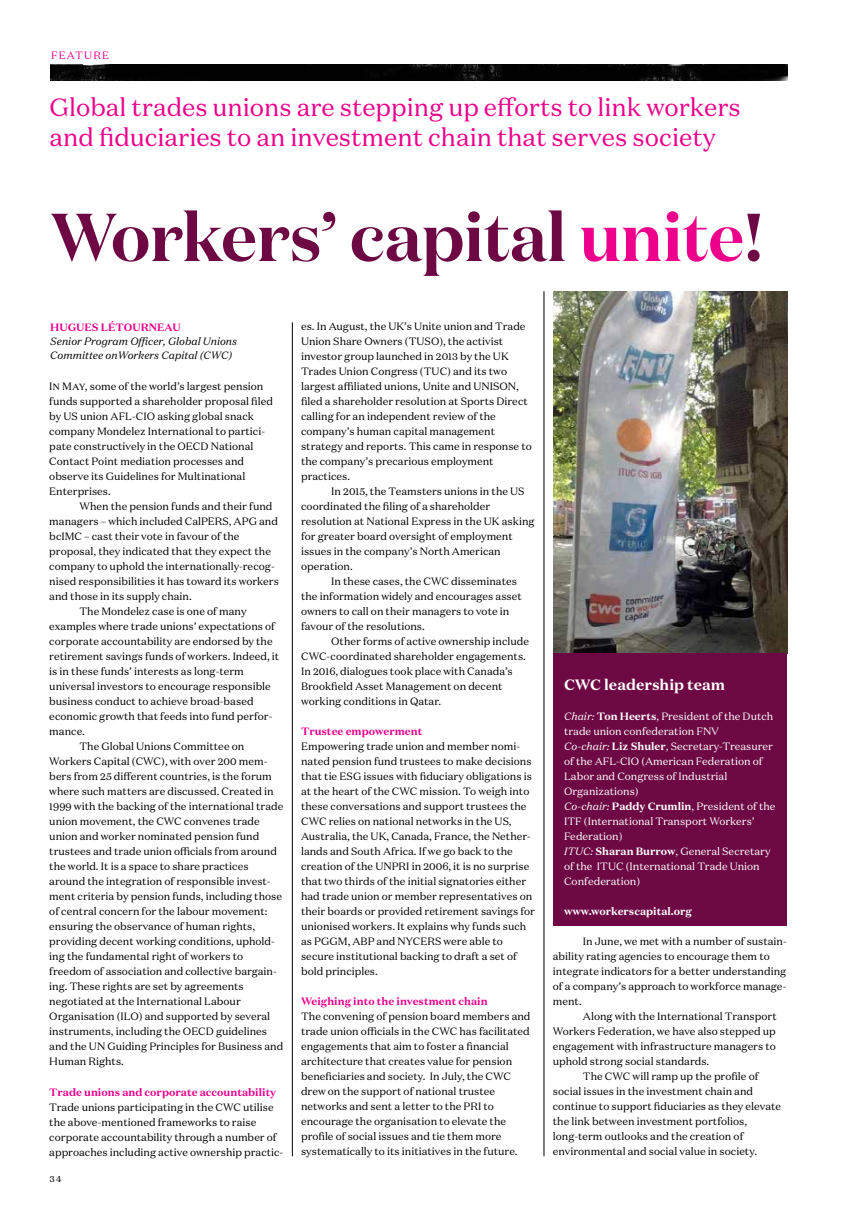
<style>
.page{position:relative;width:851px;height:1205px;background:#fff}
.page>*{position:absolute;margin:0;border:0;box-sizing:border-box;transform-origin:0 0}
.t1{font:600 67.5px "Domaine Display";color:#6d0844}
.t2{font:25px/30px "Domaine Text";color:#ec008c}
.t3{font:700 15px "Domaine Text";color:#fff}
.t4{font:10.62px/15px "Domaine Text";color:#000}
.t5{font:10.62px/15px "Domaine Text";color:#fff}
.t6{font:700 10.62px "Domaine Text";color:#ec008c}
.t7{font:italic 10.62px/14.4px "Domaine Text";color:#000}
.t8{font:700 10.62px "Domaine Text";color:#fff}
.t9{font:10.62px "Domaine Text";letter-spacing:.1em;color:#ec008c}
.t10{font:10px "Domaine Text";color:#000}
.s1{color:#ec008c}
.s2{font-style:italic}
.s3{font-weight:700}
</style>
<div class="page">
<img style="left:50px;top:64px;width:737px;height:17px">
<hr style="left:292px;top:322px;width:1px;height:834px;background:#000">
<hr style="left:543px;top:291px;width:1px;height:865px;background:#000">
<img style="left:553px;top:291px;width:234px;height:362px">
<div style="left:553px;top:653px;width:234px;height:273px;background:#6d0844"></div>
<p class="t9" style="left:51px;top:49px;width:59px">FEATURE</p>
<h2 class="t2" style="left:50px;top:92px;width:692px">Global trades unions are stepping up efforts to link workers and fiduciaries to an investment chain that serves society</h2>
<h1 class="t1" style="left:51px;top:194px;width:713px">Workers’ capital <span class="s1">unite</span>!</h1>
<p class="t6" style="left:50px;top:320px;width:132px">HUGUES LÉTOURNEAU</p>
<p class="t7" style="left:50px;top:334px;width:188px">Senior Program Officer, Global Unions<br>Committee onWorkers Capital (CWC)</p>
<p class="t4" style="left:49px;top:379px;width:225px">In May, some of the world’s largest pension funds supported a shareholder proposal filed by US union AFL-CIO asking global snack company Mondelez International to partici&shy;pate constructively in the OECD National Contact Point mediation processes and observe its Guidelines for Multinational Enterprises.</p>
<p class="t4" style="left:79px;top:499px;width:194px">When the pension funds and their fund</p>
<p class="t4" style="left:49px;top:514px;width:230px">managers – which included CalPERS, APG and</p>
<p class="t4" style="left:49px;top:529px;width:192px">bcIMC – cast their vote in favour of the</p>
<p class="t4" style="left:49px;top:544px;width:223px">proposal, they indicated that they expect the</p>
<p class="t4" style="left:49px;top:559px;width:227px">company to uphold the internationally-recog-</p>
<p class="t4" style="left:49px;top:574px;width:231px">nised responsibilities it has toward its workers</p>
<p class="t4" style="left:49px;top:589px;width:144px">and those in its supply chain.</p>
<p class="t4" style="left:79px;top:604px;width:168px">The Mondelez case is one of many</p>
<p class="t4" style="left:49px;top:619px;width:227px">examples where trade unions’ expectations of</p>
<p class="t4" style="left:49px;top:634px;width:225px">corporate accountability are endorsed by the</p>
<p class="t4" style="left:49px;top:649px;width:231px">retirement savings funds of workers. Indeed, it</p>
<p class="t4" style="left:49px;top:664px;width:196px">is in these funds’ interests as long-term</p>
<p class="t4" style="left:49px;top:679px;width:223px">universal investors to encourage responsible</p>
<p class="t4" style="left:49px;top:694px;width:206px">business conduct to achieve broad-based</p>
<p class="t4" style="left:49px;top:709px;width:224px">economic growth that feeds into fund perfor-</p>
<p class="t4" style="left:49px;top:724px;width:37px">mance.</p>
<p class="t4" style="left:79px;top:739px;width:166px">The Global Unions Committee on</p>
<p class="t4" style="left:49px;top:754px;width:219px">Workers Capital (CWC), with over 200 mem-</p>
<p class="t4" style="left:49px;top:769px;width:224px">bers from 25 different countries, is the forum</p>
<p class="t4" style="left:49px;top:784px;width:226px">where such matters are discussed. Created in</p>
<p class="t4" style="left:49px;top:799px;width:235px">1999 with the backing of the international trade</p>
<p class="t4" style="left:49px;top:814px;width:212px">union movement, the CWC convenes trade</p>
<p class="t4" style="left:49px;top:829px;width:211px">union and worker nominated pension fund</p>
<p class="t4" style="left:49px;top:844px;width:229px">trustees and trade union officials from around</p>
<p class="t4" style="left:49px;top:859px;width:201px">the world. It is a space to share practices</p>
<p class="t4" style="left:49px;top:874px;width:223px">around the integration of responsible invest-</p>
<p class="t4" style="left:49px;top:889px;width:234px">ment criteria by pension funds, including those</p>
<p class="t4" style="left:49px;top:904px;width:220px">of central concern for the labour movement:</p>
<p class="t4" style="left:49px;top:919px;width:207px">ensuring the observance of human rights,</p>
<p class="t4" style="left:49px;top:934px;width:227px">providing decent working conditions, uphold-</p>
<p class="t4" style="left:49px;top:949px;width:195px">ing the fundamental right of workers to</p>
<p class="t4" style="left:49px;top:964px;width:229px">freedom of association and collective bargain-</p>
<p class="t4" style="left:49px;top:979px;width:196px">ing. These rights are set by agreements</p>
<p class="t4" style="left:49px;top:994px;width:193px">negotiated at the International Labour</p>
<p class="t4" style="left:49px;top:1009px;width:222px">Organisation (ILO) and supported by several</p>
<p class="t4" style="left:49px;top:1024px;width:219px">instruments, including the OECD guidelines</p>
<p class="t4" style="left:49px;top:1039px;width:235px">and the UN Guiding Principles for Business and</p>
<p class="t4" style="left:49px;top:1054px;width:76px">Human Rights.</p>
<p class="t6" style="left:49px;top:1085px;width:228px">Trade unions and corporate accountability</p>
<p class="t4" style="left:49px;top:1099px;width:235px">Trade unions participating in the CWC utilise the above-mentioned frameworks to raise corporate accountability through a number of approaches including active ownership practic-</p>
<p class="t10" style="left:50px;top:1172px;width:14px">34</p>
<p class="t4" style="left:301px;top:319px;width:232px">es. In August, the UK’s Unite union and Trade Union Share Owners (TUSO), the activist investor group launched in 2013 by the UK Trades Union Congress (TUC) and its two largest affiliated unions, Unite and UNISON, filed a shareholder resolution at Sports Direct calling for an independent review of the company’s human capital management strategy and reports. This came in response to the company’s precarious employment practices.</p>
<p class="t4" style="left:331px;top:484px;width:195px">In 2015, the Teamsters unions in the US</p>
<p class="t4" style="left:301px;top:499px;width:191px">coordinated the filing of a shareholder</p>
<p class="t4" style="left:301px;top:514px;width:235px">resolution at National Express in the UK asking</p>
<p class="t4" style="left:301px;top:529px;width:213px">for greater board oversight of employment</p>
<p class="t4" style="left:301px;top:544px;width:201px">issues in the company’s North American</p>
<p class="t4" style="left:301px;top:559px;width:53px">operation.</p>
<p class="t4" style="left:331px;top:574px;width:187px">In these cases, the CWC disseminates</p>
<p class="t4" style="left:301px;top:589px;width:222px">the information widely and encourages asset</p>
<p class="t4" style="left:301px;top:604px;width:210px">owners to call on their managers to vote in</p>
<p class="t4" style="left:301px;top:619px;width:125px">favour of the resolutions.</p>
<p class="t4" style="left:331px;top:634px;width:199px">Other forms of active ownership include</p>
<p class="t4" style="left:301px;top:649px;width:226px">CWC-coordinated shareholder engagements.</p>
<p class="t4" style="left:301px;top:664px;width:213px">In 2016, dialogues took place with Canada’s</p>
<p class="t4" style="left:301px;top:679px;width:203px">Brookfield Asset Management on decent</p>
<p class="t4" style="left:301px;top:694px;width:142px">working conditions in Qatar.</p>
<p class="t6" style="left:301px;top:724px;width:123px">Trustee empowerment</p>
<p class="t4" style="left:301px;top:739px;width:235px">Empowering trade union and member nomi&shy;nated pension fund trustees to make decisions that tie ESG issues with fiduciary obligations is at the heart of the CWC mission. To weigh into these conversations and support trustees the CWC relies on national networks in the US, Australia, the UK, Canada, France, the Nether&shy;lands and South Africa. If we go back to the creation of the UNPRI in 2006, it is no surprise that two thirds of the initial signatories either had trade union or member representatives on their boards or provided retirement savings for unionised workers. It explains why funds such as PGGM, ABP and NYCERS were able to secure institutional backing to draft a set of bold principles.</p>
<p class="t6" style="left:301px;top:994px;width:188px">Weighing into the investment chain</p>
<p class="t4" style="left:301px;top:1009px;width:231px">The convening of pension board members and trade union officials in the CWC has facilitated engagements that aim to foster a financial architecture that creates value for pension beneficiaries and society. In July, the CWC drew on the support of national trustee networks and sent a letter to the PRI to encourage the organisation to elevate the profile of social issues and tie them more systematically to its initiatives in the future.</p>
<h3 class="t3" style="left:564px;top:675px;width:163px">CWC leadership team</h3>
<p class="t5" style="left:564px;top:709px;width:213px"><span class="s2">Chair:</span> <span class="s3">Ton Heerts</span>, President of the Dutch trade union confederation FNV<br><span class="s2">Co-chair:</span> <span class="s3">Liz Shuler</span>, Secretary-Treasurer of the AFL-CIO (American Federation of Labor and Congress of Industrial Organizations)<br><span class="s2">Co-chair:</span> <span class="s3">Paddy Crumlin</span>, President of the ITF (International Transport Workers’ Federation)<br><span class="s2">ITUC:</span> <span class="s3">Sharan Burrow</span>, General Secretary of the ITUC (International Trade Union Confederation)</p>
<p class="t8" style="left:564px;top:904px;width:129px">www.workerscapital.org</p>
<p class="t4" style="left:552px;top:934px;width:235px;text-indent:30px">In June, we met with a number of sustain&shy;ability rating agencies to encourage them to integrate indicators for a better understanding of a company’s approach to workforce manage&shy;ment.</p>
<p class="t4" style="left:583px;top:1009px;width:195px">Along with the International Transport</p>
<p class="t4" style="left:552px;top:1024px;width:224px">Workers Federation, we have also stepped up</p>
<p class="t4" style="left:552px;top:1039px;width:224px">engagement with infrastructure managers to</p>
<p class="t4" style="left:552px;top:1054px;width:158px">uphold strong social standards.</p>
<p class="t4" style="left:583px;top:1069px;width:177px">The CWC will ramp up the profile of</p>
<p class="t4" style="left:552px;top:1084px;width:202px">social issues in the investment chain and</p>
<p class="t4" style="left:552px;top:1099px;width:230px">continue to support fiduciaries as they elevate</p>
<p class="t4" style="left:552px;top:1114px;width:196px">the link between investment portfolios,</p>
<p class="t4" style="left:552px;top:1129px;width:192px">long-term outlooks and the creation of</p>
<p class="t4" style="left:552px;top:1144px;width:206px">environmental and social value in society.</p>
</div>
